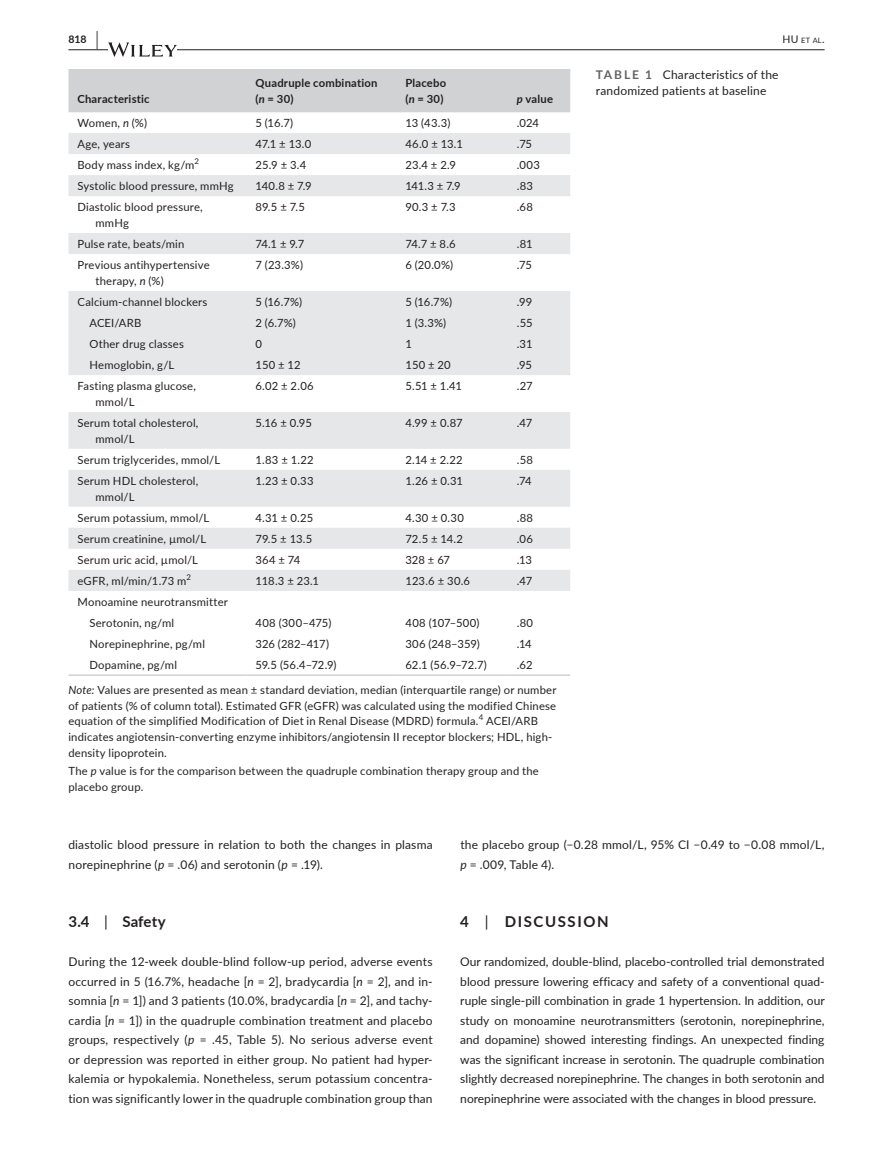
<style>
.page{position:relative;width:893px;height:1174px;background:#fff}
.page>*{position:absolute;margin:0;border:0;box-sizing:border-box;transform-origin:0 0}
.t1{font:700 15px "Lato";letter-spacing:.105em;color:#231f20}
.t2{font:12px/19.5px "Lato";letter-spacing:.015em;color:#231f20}
.t3{font:11.25px/15.8px "Lato";letter-spacing:.015em;color:#231f20}
.t4{font:700 11.25px/15.8px "Lato";letter-spacing:.02em;color:#231f20}
.t5{font:700 10.5px "Lato";color:#231f20}
.t6{font:7.8px "Lato";color:#231f20}
.t7{font:7.35px "Lato";color:#231f20}
.s1{font-size:19.5px}
.s2{font-size:10.5px}
.s3{font-style:italic}
.s4{font-weight:700;color:#636366}
.s5{font-weight:400}
</style>
<div class="page">
<hr style="left:68px;top:49px;width:756px;height:1px;background:#231f20">
<svg style="left:108px;top:42px;width:69px;height:15px"></svg>
<div style="left:68px;top:69px;width:502px;height:43px;background:#d1d2d4"></div>
<svg style="left:68px;top:133px;width:502px;height:458px;fill:#e6e7e9"></svg>
<hr style="left:68px;top:674px;width:178px;height:2px;background:#d1d2d4">
<hr style="left:246px;top:674px;width:150px;height:2px;background:#d1d2d4">
<hr style="left:396px;top:674px;width:112px;height:2px;background:#d1d2d4">
<hr style="left:508px;top:674px;width:62px;height:2px;background:#d1d2d4">
<p class="t5" style="left:68px;top:31px;width:31px">818 <span class="s1">|</span></p>
<p class="t7" style="left:782px;top:35px;width:43px"><span class="s2">HU</span> et al<span class="s2">.</span></p>
<p class="t4" style="left:77px;top:91px;width:74px">Characteristic</p>
<p class="t4" style="left:255px;top:75px;width:123px">Quadruple combination (<span class="s3">n</span> = 30)</p>
<p class="t4" style="left:405px;top:75px;width:42px">Placebo (<span class="s3">n</span> = 30)</p>
<p class="t4" style="left:517px;top:91px;width:38px"><span class="s3">p</span> value</p>
<p class="t3" style="left:77px;top:115px;width:71px">Women, <span class="s3">n</span> (%)</p>
<p class="t3" style="left:255px;top:115px;width:39px">5 (16.7)</p>
<p class="t3" style="left:405px;top:115px;width:46px">13 (43.3)</p>
<p class="t3" style="left:517px;top:115px;width:24px">.024</p>
<p class="t3" style="left:77px;top:136px;width:54px">Age, years</p>
<p class="t3" style="left:255px;top:136px;width:57px">47.1 ± 13.0</p>
<p class="t3" style="left:405px;top:136px;width:59px">46.0 ± 13.1</p>
<p class="t3" style="left:517px;top:136px;width:17px">.75</p>
<p class="t3" style="left:77px;top:157px;width:119px">Body mass index, kg/m</p>
<p class="t6" style="left:195px;top:156px;width:6px">2</p>
<p class="t3" style="left:255px;top:157px;width:52px">25.9 ± 3.4</p>
<p class="t3" style="left:405px;top:157px;width:52px">23.4 ± 2.9</p>
<p class="t3" style="left:517px;top:157px;width:25px">.003</p>
<p class="t3" style="left:77px;top:178px;width:158px">Systolic blood pressure, mmHg</p>
<p class="t3" style="left:255px;top:178px;width:58px">140.8 ± 7.9</p>
<p class="t3" style="left:405px;top:178px;width:57px">141.3 ± 7.9</p>
<p class="t3" style="left:517px;top:178px;width:18px">.83</p>
<p class="t3" style="left:95px;top:199px;width:109px;text-indent:-18px">Diastolic blood pressure, mmHg</p>
<p class="t3" style="left:255px;top:199px;width:51px">89.5 ± 7.5</p>
<p class="t3" style="left:405px;top:199px;width:52px">90.3 ± 7.3</p>
<p class="t3" style="left:517px;top:199px;width:18px">.68</p>
<p class="t3" style="left:77px;top:236px;width:108px">Pulse rate, beats/min</p>
<p class="t3" style="left:255px;top:236px;width:50px">74.1 ± 9.7</p>
<p class="t3" style="left:405px;top:236px;width:52px">74.7 ± 8.6</p>
<p class="t3" style="left:517px;top:236px;width:17px">.81</p>
<p class="t3" style="left:95px;top:257px;width:116px;text-indent:-18px">Previous antihypertensive therapy, <span class="s3">n</span> (%)</p>
<p class="t3" style="left:255px;top:257px;width:49px">7 (23.3%)</p>
<p class="t3" style="left:405px;top:257px;width:49px">6 (20.0%)</p>
<p class="t3" style="left:517px;top:257px;width:17px">.75</p>
<p class="t3" style="left:77px;top:293px;width:132px">Calcium-channel blockers</p>
<p class="t3" style="left:255px;top:293px;width:48px">5 (16.7%)</p>
<p class="t3" style="left:405px;top:293px;width:48px">5 (16.7%)</p>
<p class="t3" style="left:517px;top:293px;width:17px">.99</p>
<p class="t3" style="left:89px;top:314px;width:53px">ACEI/ARB</p>
<p class="t3" style="left:255px;top:314px;width:42px">2 (6.7%)</p>
<p class="t3" style="left:405px;top:314px;width:42px">1 (3.3%)</p>
<p class="t3" style="left:517px;top:314px;width:17px">.55</p>
<p class="t3" style="left:89px;top:336px;width:96px">Other drug classes</p>
<p class="t3" style="left:255px;top:336px;width:8px">0</p>
<p class="t3" style="left:405px;top:336px;width:8px">1</p>
<p class="t3" style="left:517px;top:336px;width:17px">.31</p>
<p class="t3" style="left:89px;top:357px;width:86px">Hemoglobin, g/L</p>
<p class="t3" style="left:255px;top:357px;width:47px">150 ± 12</p>
<p class="t3" style="left:405px;top:357px;width:47px">150 ± 20</p>
<p class="t3" style="left:517px;top:357px;width:17px">.95</p>
<p class="t3" style="left:95px;top:378px;width:102px;text-indent:-18px">Fasting plasma glucose, mmol/L</p>
<p class="t3" style="left:255px;top:378px;width:60px">6.02 ± 2.06</p>
<p class="t3" style="left:405px;top:378px;width:58px">5.51 ± 1.41</p>
<p class="t3" style="left:517px;top:378px;width:18px">.27</p>
<p class="t3" style="left:95px;top:414px;width:105px;text-indent:-18px">Serum total cholesterol, mmol/L</p>
<p class="t3" style="left:255px;top:414px;width:58px">5.16 ± 0.95</p>
<p class="t3" style="left:405px;top:414px;width:59px">4.99 ± 0.87</p>
<p class="t3" style="left:517px;top:414px;width:17px">.47</p>
<p class="t3" style="left:77px;top:451px;width:144px">Serum triglycerides, mmol/L</p>
<p class="t3" style="left:255px;top:451px;width:60px">1.83 ± 1.22</p>
<p class="t3" style="left:405px;top:451px;width:59px">2.14 ± 2.22</p>
<p class="t3" style="left:517px;top:451px;width:18px">.58</p>
<p class="t3" style="left:95px;top:472px;width:104px;text-indent:-18px">Serum HDL cholesterol, mmol/L</p>
<p class="t3" style="left:255px;top:472px;width:60px">1.23 ± 0.33</p>
<p class="t3" style="left:405px;top:472px;width:59px">1.26 ± 0.31</p>
<p class="t3" style="left:517px;top:472px;width:17px">.74</p>
<p class="t3" style="left:77px;top:509px;width:133px">Serum potassium, mmol/L</p>
<p class="t3" style="left:255px;top:509px;width:59px">4.31 ± 0.25</p>
<p class="t3" style="left:405px;top:509px;width:60px">4.30 ± 0.30</p>
<p class="t3" style="left:517px;top:509px;width:18px">.88</p>
<p class="t3" style="left:77px;top:530px;width:130px">Serum creatinine, µmol/L</p>
<p class="t3" style="left:255px;top:530px;width:58px">79.5 ± 13.5</p>
<p class="t3" style="left:405px;top:530px;width:59px">72.5 ± 14.2</p>
<p class="t3" style="left:517px;top:530px;width:18px">.06</p>
<p class="t3" style="left:77px;top:551px;width:122px">Serum uric acid, µmol/L</p>
<p class="t3" style="left:255px;top:551px;width:46px">364 ± 74</p>
<p class="t3" style="left:405px;top:551px;width:46px">328 ± 67</p>
<p class="t3" style="left:517px;top:551px;width:17px">.13</p>
<p class="t3" style="left:77px;top:572px;width:111px">eGFR, ml/min/1.73 m</p>
<p class="t6" style="left:187px;top:571px;width:6px">2</p>
<p class="t3" style="left:255px;top:572px;width:65px">118.3 ± 23.1</p>
<p class="t3" style="left:405px;top:572px;width:66px">123.6 ± 30.6</p>
<p class="t3" style="left:517px;top:572px;width:17px">.47</p>
<p class="t3" style="left:89px;top:591px;width:140px;line-height:21px;text-indent:-12px">Monoamine neurotransmitter<br>Serotonin, ng/ml</p>
<p class="t3" style="left:255px;top:614px;width:77px">408 (300–475)</p>
<p class="t3" style="left:405px;top:614px;width:76px">408 (107–500)</p>
<p class="t3" style="left:517px;top:614px;width:18px">.80</p>
<p class="t3" style="left:89px;top:635px;width:117px">Norepinephrine, pg/ml</p>
<p class="t3" style="left:255px;top:635px;width:75px">326 (282–417)</p>
<p class="t3" style="left:405px;top:635px;width:76px">306 (248–359)</p>
<p class="t3" style="left:517px;top:635px;width:17px">.14</p>
<p class="t3" style="left:89px;top:657px;width:89px">Dopamine, pg/ml</p>
<p class="t3" style="left:255px;top:657px;width:83px">59.5 (56.4–72.9)</p>
<p class="t3" style="left:405px;top:657px;width:83px">62.1 (56.9–72.7)</p>
<p class="t3" style="left:517px;top:657px;width:17px">.62</p>
<p class="t3" style="left:68px;top:681px;width:490px;text-align:justify"><span class="s3">Note:</span> Values are presented as mean ± standard deviation, median (interquartile range) or number of patients (% of column total). Estimated GFR (eGFR) was calculated using the modified Chinese equation of the simplified Modification of Diet in Renal Disease (MDRD) formula.</p>
<p class="t6" style="left:479px;top:712px;width:6px">4</p>
<p class="t3" style="left:68px;top:713px;width:485px;text-indent:418px">ACEI/ARB indicates angiotensin-converting enzyme inhibitors/angiotensin II receptor blockers; HDL, high&shy;density lipoprotein.</p>
<p class="t3" style="left:68px;top:762px;width:472px">The <span class="s3">p</span> value is for the comparison between the quadruple combination therapy group and the placebo group.</p>
<p class="t2" style="left:596px;top:66px;width:184px;line-height:16.5px"><span class="s4">TABLE 1</span> Characteristics of the randomized patients at baseline</p>
<p class="t2" style="left:68px;top:834px;width:366px">diastolic blood pressure in relation to both the changes in plasma norepinephrine (<span class="s3">p</span> = .06) and serotonin (<span class="s3">p</span> = .19).</p>
<h1 class="t1" style="left:68px;top:911px;width:99px">3.4 <span class="s5">|</span> Safety</h1>
<p class="t2" style="left:68px;top:951px;width:366px;text-align:justify">During the 12-week double-blind follow-up period, adverse events occurred in 5 (16.7%, headache [<span class="s3">n</span> = 2], bradycardia [<span class="s3">n</span> = 2], and in&shy;somnia [<span class="s3">n</span> = 1]) and 3 patients (10.0%, bradycardia [<span class="s3">n</span> = 2], and tachy&shy;cardia [<span class="s3">n</span> = 1]) in the quadruple combination treatment and placebo groups, respectively (<span class="s3">p</span> = .45, Table 5). No serious adverse event or depression was reported in either group. No patient had hyper&shy;kalemia or hypokalemia. Nonetheless, serum potassium concentra&shy;tion was significantly lower in the quadruple combination group than</p>
<p class="t2" style="left:460px;top:834px;width:366px">the placebo group (−0.28 mmol/L, 95% CI −0.49 to −0.08 mmol/L, <span class="s3">p</span> = .009, Table 4).</p>
<h1 class="t1" style="left:460px;top:911px;width:150px">4 <span class="s5">|</span> DISCUSSION</h1>
<p class="t2" style="left:460px;top:951px;width:366px;text-align:justify">Our randomized, double-blind, placebo-controlled trial demonstrated blood pressure lowering efficacy and safety of a conventional quad&shy;ruple single-pill combination in grade 1 hypertension. In addition, our study on monoamine neurotransmitters (serotonin, norepinephrine, and dopamine) showed interesting findings. An unexpected finding was the significant increase in serotonin. The quadruple combination slightly decreased norepinephrine. The changes in both serotonin and norepinephrine were associated with the changes in blood pressure.</p>
</div>
